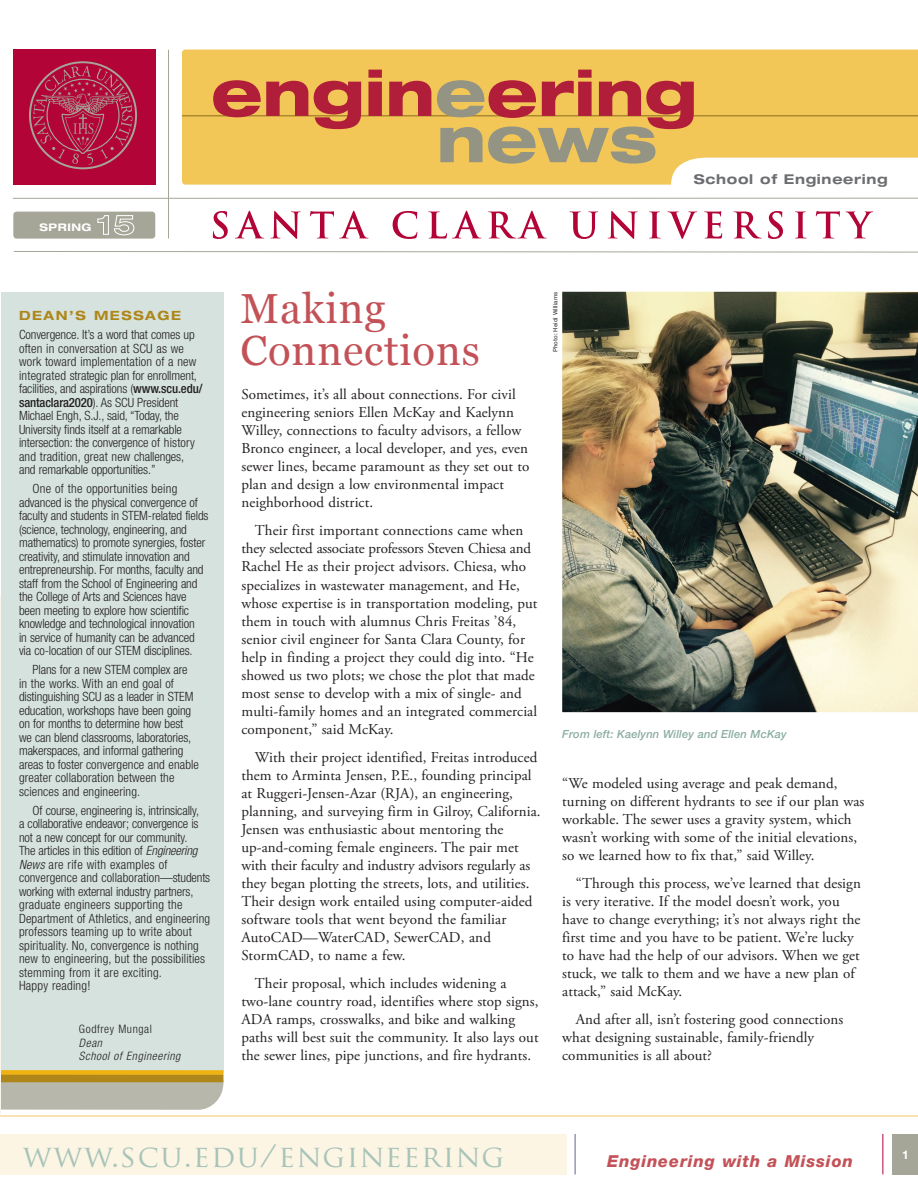
<style>
.page{position:relative;width:918px;height:1188px;background:#fff}
.page>*{position:absolute;margin:0;border:0;box-sizing:border-box;transform-origin:0 0}
.t1{font:42px/42px "Georgia";letter-spacing:.02em;color:#c35258}
.t2{font:30px "Trajan Pro";letter-spacing:.05em;color:#a8c4b9}
.t3{font:italic 800 16.5px "Helvetica Neue";letter-spacing:.05em;color:#c35258}
.t4{font:15px/18px "Adobe Garamond Pro";letter-spacing:.005em;color:#231f20}
.t5{font:700 expanded 13.5px "Helvetica Neue";letter-spacing:.05em;color:#6c6d70}
.t6{font:300 condensed 12.75px/13.5px "Helvetica Neue";letter-spacing:-.01em;color:#231f20}
.t7{font:300 condensed 12.75px/13.5px "Helvetica Neue";letter-spacing:.01em;color:#231f20}
.t8{font:700 expanded 12.75px "Helvetica Neue";letter-spacing:.12em;color:#ae861a}
.t9{font:700 12px "Helvetica Neue";color:#fff}
.t10{font:italic 300 condensed 11.7px/13.5px "Helvetica Neue";letter-spacing:.05em;color:#231f20}
.t11{font:300 condensed 11.7px "Helvetica Neue";letter-spacing:.05em;color:#231f20}
.t12{font:italic 500 11.25px "Helvetica Neue";letter-spacing:.01em;color:#8baea1}
.t13{font:700 expanded 10.5px "Helvetica Neue";letter-spacing:.05em;color:#fff}
.t14{font:500 6px "Helvetica Neue";letter-spacing:.01em;color:#4b4c4d}
.s1{font-weight:500}
.s2{font-style:italic}
</style>
<div class="page">
<div style="left:892px;top:1133px;width:26px;height:41px;background:#a6a698"></div>
<hr style="left:882px;top:1133px;width:1px;height:41px;background:#b30437">
<hr style="left:1px;top:1115px;width:917px;height:1px;background:#f4c661">
<div style="left:13px;top:49px;width:142px;height:135px;background:#b30437"></div>
<div style="left:1px;top:292px;width:222px;height:780px;background:#d5e2dd"></div>
<div style="left:1px;top:1133px;width:566px;height:41px;background:#fcf5e4"></div>
<hr style="left:575px;top:1133px;width:1px;height:41px;background:#62609a">
<svg style="left:13px;top:251px;width:905px;height:2px;background:#d1d1ca"></svg>
<div style="left:13px;top:211px;width:142px;height:27px;background:#a6a698;border-radius:3px"></div>
<div style="left:1px;top:1082px;width:222px;height:27px;background:#b7b7ac"></div>
<div style="left:1px;top:1074px;width:222px;height:8px;background:#ae861a"></div>
<svg style="left:1px;top:1070px;width:222px;height:4px"></svg>
<div style="left:182px;top:50px;width:736px;height:135px;background:#f2c758"></div>
<hr style="left:182px;top:115px;width:736px;height:1px;background:#ac892e">
<svg style="left:213px;top:80px;width:95px;height:37px;background:#c75b44"></svg>
<svg style="left:314px;top:81px;width:47px;height:48px;background:#c24f42"></svg>
<svg style="left:368px;top:70px;width:14px;height:46px"></svg>
<hr style="left:168px;top:50px;width:1px;height:188px;background:#a6a698">
<svg style="left:29px;top:61px;width:108px;height:108px"></svg>
<hr style="left:13px;top:198px;width:905px;height:1px;background:#a6a698">
<svg style="left:213px;top:211px;width:15px;height:28px"></svg>
<svg style="left:235px;top:211px;width:29px;height:27px"></svg>
<svg style="left:270px;top:211px;width:30px;height:28px"></svg>
<svg style="left:310px;top:211px;width:58px;height:27px"></svg>
<svg style="left:389px;top:70px;width:529px;height:169px"></svg>
<svg style="left:97px;top:215px;width:38px;height:21px"></svg>
<img style="left:562px;top:292px;width:356px;height:420px">
<hr style="left:0;top:595px;width:1px;height:520px;background:#f9f5ec">
<p class="t13" style="left:40px;top:220px;width:53px">SPRING</p>
<p class="t8" style="left:19px;top:308px;width:163px">DEAN’S MESSAGE</p>
<p class="t6" style="left:19px;top:328px;width:185px">Convergence. It’s a word that comes up often in conversation at SCU as we work toward implementation of a new integrated strategic plan for enrollment, facilities, and aspirations (<span class="s1">www.scu.edu/ santaclara2020</span>). As SCU President Michael Engh, S.J., said, “Today, the University finds itself at a remarkable intersection: the convergence of history and tradition, great new challenges, and remarkable opportunities.”</p>
<p class="t6" style="left:19px;top:482px;width:191px;text-indent:14px">One of the opportunities being advanced is the physical convergence of faculty and students in STEM-related fields (science, technology, engineering, and mathematics) to promote synergies, foster creativity, and stimulate innovation and entrepreneurship. For months, faculty and staff from the School of Engineering and the College of Arts and Sciences have been meeting to explore how scientific knowledge and technological innovation<br>in service of humanity can be advanced via co-location of our STEM disciplines.</p>
<p class="t6" style="left:19px;top:663px;width:181px;text-indent:14px">Plans for a new STEM complex are<br>in the works. With an end goal of distinguishing SCU as a leader in STEM education, workshops have been going on for months to determine how best we can blend classrooms, laboratories, makerspaces, and informal gathering areas to foster convergence and enable greater collaboration between the sciences and engineering.</p>
<p class="t7" style="left:19px;top:803px;width:193px;text-indent:14px">Of course, engineering is, intrinsically,<br>a collaborative endeavor; convergence is not a new concept for our community.<br>The articles in this edition of <span class="s2">Engineering News</span> are rife with examples of convergence and collaboration—students working with external industry partners, graduate engineers supporting the Department of Athletics, and engineering professors teaming up to write about spirituality. No, convergence is nothing new to engineering, but the possibilities stemming from it are exciting.<br>Happy reading!</p>
<p class="t11" style="left:79px;top:1022px;width:74px">Godfrey Mungal</p>
<p class="t10" style="left:79px;top:1035px;width:103px">Dean<br>School of Engineering</p>
<p class="t5" style="left:694px;top:171px;width:195px">School of Engineering</p>
<h1 class="t1" style="left:240px;top:285px;width:241px">Making<br>Connections</h1>
<p class="t4" style="left:241px;top:386px;width:289px">Sometimes, it’s all about connections. For civil engineering seniors Ellen McKay and Kaelynn Willey, connections to faculty advisors, a fellow Bronco engineer, a local developer, and yes, even sewer lines, became paramount as they set out to plan and design a low environmental impact neighborhood district.</p>
<p class="t4" style="left:241px;top:522px;width:297px;text-indent:14px">Their first important connections came when they selected associate professors Steven Chiesa and Rachel He as their project advisors. Chiesa, who specializes in wastewater management, and He, whose expertise is in transportation modeling, put them in touch with alumnus Chris Freitas ’84, senior civil engineer for Santa Clara County, for help in finding a project they could dig into. “He showed us two plots; we chose the plot that made most sense to develop with a mix of single- and multi-family homes and an integrated commercial component,” said McKay.</p>
<p class="t4" style="left:241px;top:748px;width:301px;text-indent:14px">With their project identified, Freitas introduced them to Arminta Jensen, P.E., founding principal at Ruggeri-Jensen-Azar (RJA), an engineering, planning, and surveying firm in Gilroy, California.<br>Jensen was enthusiastic about mentoring the up-and-coming female engineers. The pair met with their faculty and industry advisors regularly as they began plotting the streets, lots, and utilities.<br>Their design work entailed using computer-aided software tools that went beyond the familiar AutoCAD—WaterCAD, SewerCAD, and StormCAD, to name a few.</p>
<p class="t4" style="left:241px;top:974px;width:299px;text-indent:14px">Their proposal, which includes widening a two-lane country road, identifies where stop signs, ADA ramps, crosswalks, and bike and walking paths will best suit the community. It also lays out the sewer lines, pipe junctions, and fire hydrants.</p>
<p class="t14" style="left:552px;top:352px;width:62px;rotate:-90deg">Photo: Heidi Williams</p>
<p class="t12" style="left:562px;top:727px;width:226px">From left: Kaelynn Willey and Ellen McKay</p>
<p class="t4" style="left:562px;top:774px;width:304px">“We modeled using average and peak demand, turning on different hydrants to see if our plan was workable. The sewer uses a gravity system, which wasn’t working with some of the initial elevations, so we learned how to fix that,” said Willey.</p>
<p class="t4" style="left:562px;top:874px;width:300px;text-indent:14px">“Through this process, we’ve learned that design is very iterative. If the model doesn’t work, you have to change everything; it’s not always right the first time and you have to be patient. We’re lucky to have had the help of our advisors. When we get stuck, we talk to them and we have a new plan of attack,” said McKay.</p>
<p class="t4" style="left:562px;top:1010px;width:282px;text-indent:14px">And after all, isn’t fostering good connections what designing sustainable, family-friendly communities is all about?</p>
<h2 class="t2" style="left:23px;top:1136px;width:483px">WWW.SCU.EDU/ENGINEERING</h2>
<p class="t3" style="left:607px;top:1150px;width:247px">Engineering with a Mission</p>
<p class="t9" style="left:902px;top:1147px;width:8px">1</p>
</div>
